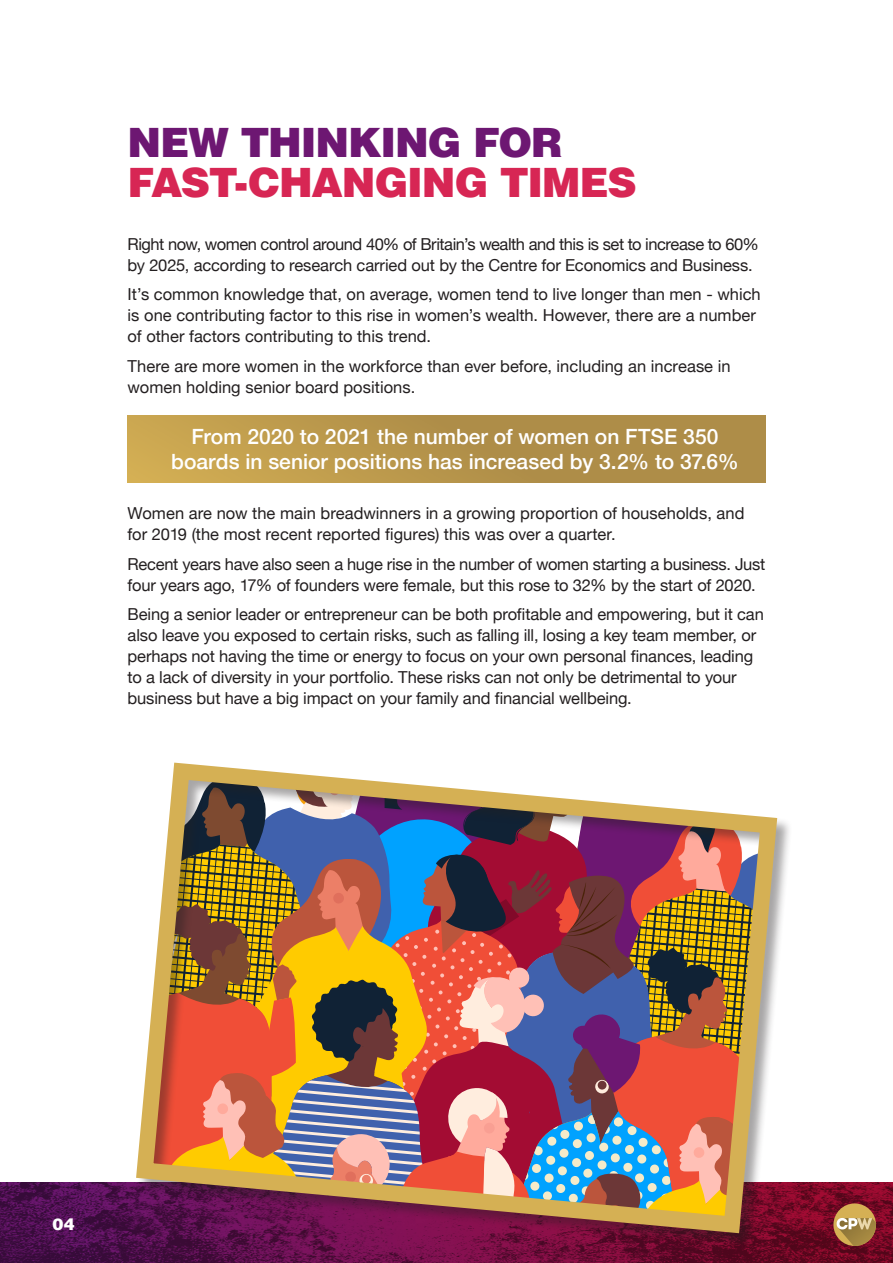
<style>
.page{position:relative;width:893px;height:1263px;background:#fff}
.page>*{position:absolute;margin:0;border:0;box-sizing:border-box;transform-origin:0 0}
.t1{font:900 40.5px/40.5px "Helvetica";letter-spacing:-.025em;color:#d72654}
.t2{font:500 21px/25.5px "Helvetica Neue";color:#fff;text-align:center}
.t3{font:16.5px/21px "Helvetica Neue";letter-spacing:-.005em;color:#231f20}
.t4{font:16.5px/21px "Helvetica Neue";letter-spacing:-.025em;color:#231f20}
.t5{font:900 16.5px "Helvetica";color:#fff}
.s1{color:#6d1772}
</style>
<div class="page">
<svg style="left:0;top:1182px;width:893px;height:81px;background:#5e0c3d"></svg>
<div style="left:833px;top:1203px;width:43px;height:43px;background:#d5b054;border-radius:50%"></div>
<svg style="left:837px;top:1218px;width:39px;height:28px"></svg>
<div style="left:128px;top:416px;width:637px;height:66px;background:linear-gradient(to right,#caa651,#a68545)"></div>
<div style="left:136px;top:763px;width:657px;height:486px;background:#231f20;opacity:.4"></div>
<svg style="left:127px;top:762px;width:659px;height:480px;background:#a9786c"></svg>
<p class="t1" style="left:128px;top:121px;width:511px"><span class="s1">NEW THINKING FOR<br></span>FAST-CHANGING TIMES</p>
<p class="t4" style="left:128px;top:234px;width:633px">Right now, women control around 40% of Britain’s wealth and this is set to increase to 60% by 2025, according to research carried out by the Centre for Economics and Business.</p>
<p class="t3" style="left:128px;top:285px;width:635px">It’s common knowledge that, on average, women tend to live longer than men - which is one contributing factor to this rise in women’s wealth. However, there are a number of other factors contributing to this trend.</p>
<p class="t3" style="left:128px;top:356px;width:604px">There are more women in the workforce than ever before, including an increase in women holding senior board positions.</p>
<p class="t2" style="left:171px;top:422px;width:569px">From 2020 to 2021 the number of women on FTSE 350 boards in senior positions has increased by 3.2% to 37.6%</p>
<p class="t3" style="left:128px;top:504px;width:618px">Women are now the main breadwinners in a growing proportion of households, and for 2019 (the most recent reported figures) this was over a quarter.</p>
<p class="t3" style="left:128px;top:554px;width:639px">Recent years have also seen a huge rise in the number of women starting a business. Just four years ago, 17% of founders were female, but this rose to 32% by the start of 2020.</p>
<p class="t3" style="left:128px;top:605px;width:638px">Being a senior leader or entrepreneur can be both profitable and empowering, but it can also leave you exposed to certain risks, such as falling ill, losing a key team member, or perhaps not having the time or energy to focus on your own personal finances, leading to a lack of diversity in your portfolio. These risks can not only be detrimental to your business but have a big impact on your family and financial wellbeing.</p>
<p class="t5" style="left:53px;top:1213px;width:24px">04</p>
</div>
